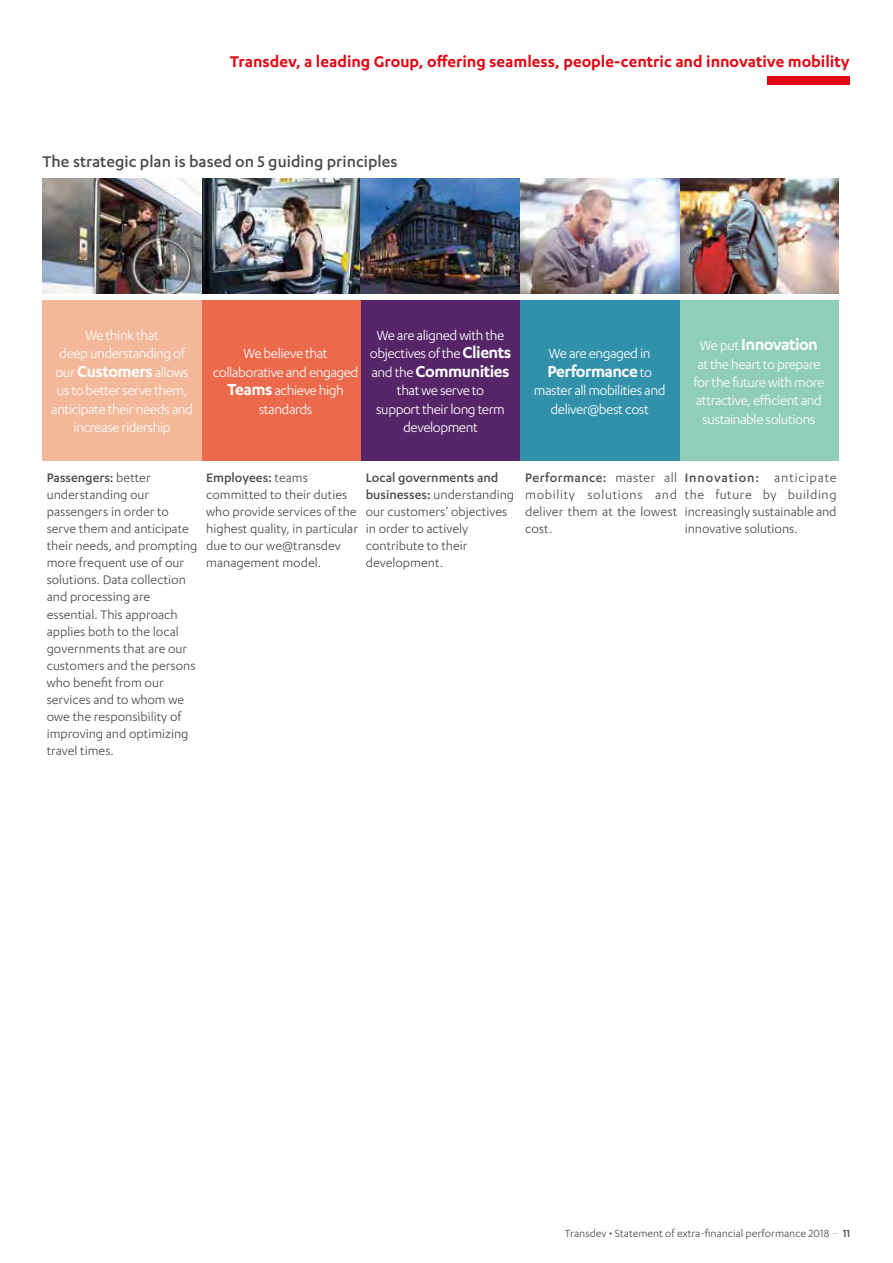
<style>
.page{position:relative;width:893px;height:1263px;background:#fff}
.page>*{position:absolute;margin:0;border:0;box-sizing:border-box;transform-origin:0 0}
.t1{font:600 18.3px "Karbon";letter-spacing:-.03em;color:#fff}
.t2{font:600 18px "Karbon";color:#e30613}
.t3{font:500 18px "Karbon";color:#4a4a49}
.t4{font:15.3px/18.3px "Karbon";letter-spacing:-.03em;color:#fff;text-align:center}
.t5{font:14.25px/17.1px "Karbon";color:#4a4a49}
.t6{font:12px "Karbon";color:#4a4a49}
.s1{font-weight:600;font-size:18.3px}
.s2{font-weight:400;font-size:15.3px}
.s3{font-weight:500}
.s4{font-weight:100}
</style>
<div class="page">
<div style="left:767px;top:77px;width:83px;height:8px;background:#e30613"></div>
<img style="left:43px;top:178px;width:795px;height:116px">
<div style="left:202px;top:301px;width:159px;height:160px;background:#ed694b"></div>
<div style="left:361px;top:301px;width:159px;height:160px;background:#562568"></div>
<div style="left:43px;top:301px;width:159px;height:160px;background:#f3b899"></div>
<div style="left:679px;top:301px;width:159px;height:160px;background:#90cdbb"></div>
<div style="left:520px;top:301px;width:159px;height:160px;background:#3291aa"></div>
<p class="t2" style="left:230px;top:51px;width:621px">Transdev, a leading Group, offering seamless, people-centric and innovative mobility</p>
<p class="t3" style="left:43px;top:152px;width:356px">The strategic plan is based on 5 guiding principles</p>
<p class="t4" style="left:51px;top:326px;width:143px">We think that<br>deep understanding of our <span class="s1">Customers</span> allows us to better serve them, anticipate their needs and increase ridership</p>
<p class="t1" style="left:700px;top:334px;width:120px"><span class="s2">We put</span> Innovation</p>
<p class="t4" style="left:370px;top:326px;width:143px">We are aligned with the objectives of the <span class="s1">Clients</span></p>
<p class="t1" style="left:371px;top:361px;width:140px"><span class="s2">and the</span> Communities</p>
<p class="t4" style="left:376px;top:381px;width:130px">that we serve to support their long term development</p>
<p class="t4" style="left:549px;top:344px;width:103px">We are engaged in</p>
<p class="t1" style="left:547px;top:361px;width:106px">Performance <span class="s2">to</span></p>
<p class="t4" style="left:534px;top:381px;width:133px">master all mobilities and deliver@best cost</p>
<p class="t4" style="left:213px;top:344px;width:147px">We believe that collaborative and engaged<br><span class="s1">Teams</span> achieve high standards</p>
<p class="t4" style="left:693px;top:354px;width:133px">at the heart to prepare for the future with more attractive, efficient and sustainable solutions</p>
<p class="t5" style="left:47px;top:468px;width:152px"><span class="s3">Passengers:</span> better understanding our passengers in order to serve them and anticipate their needs, and prompting more frequent use of our solutions. Data collection and processing are essential. This approach applies both to the local governments that are our customers and the persons who benefit from our services and to whom we owe the responsibility of improving and optimizing travel times.</p>
<p class="t5" style="left:206px;top:468px;width:153px"><span class="s3">Employees:</span> teams committed to their duties who provide services of the highest quality, in particular due to our we@transdev management model.</p>
<p class="t5" style="left:366px;top:468px;width:150px"><span class="s3">Local governments and businesses:</span> understanding our customers’ objectives in order to actively contribute to their development.</p>
<p class="t5" style="left:525px;top:468px;width:153px;text-align:justify"><span class="s3">Performance:</span> master all mobility solutions and deliver them at the lowest cost.</p>
<p class="t5" style="left:685px;top:468px;width:153px;text-align:justify"><span class="s3">Innovation:</span> anticipate the future by building increasingly sustainable and innovative solutions.</p>
<p class="t6" style="left:565px;top:1226px;width:287px">Transdev • Statement of extra-financial performance 2018 <span class="s4">–</span> <span class="s3">11</span></p>
</div>
